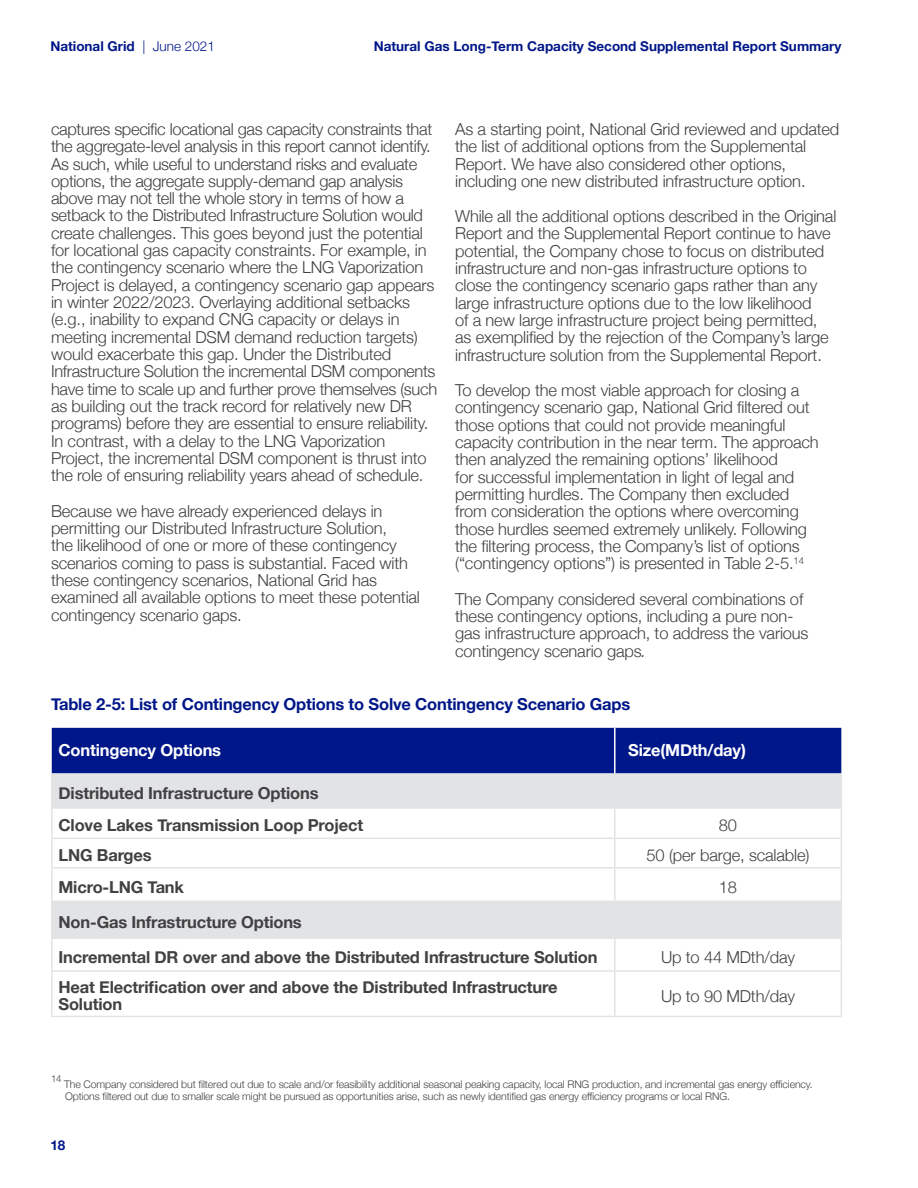
<style>
.page{position:relative;width:918px;height:1188px;background:#fff}
.page>*{position:absolute;margin:0;border:0;box-sizing:border-box;transform-origin:0 0}
.t1{font:300 16.5px/17.4px "Helvetica Neue";letter-spacing:-.01em;color:#414042}
.t2{font:700 16.5px/32.4px "Helvetica Neue";letter-spacing:-.01em;color:#414042}
.t3{font:700 16.5px "Helvetica Neue";letter-spacing:-.01em;color:#001789}
.t4{font:700 16.5px "Helvetica Neue";letter-spacing:-.01em;color:#fff}
.t5{font:700 13.5px "Helvetica Neue";color:#001789}
.t6{font:300 10.5px/12px "Helvetica Neue";letter-spacing:-.01em;color:#414042}
.t7{font:300 9.6px "Helvetica Neue";color:#414042}
.s1{font-weight:300}
.s2{font-style:italic}
</style>
<div class="page">
<div style="left:52px;top:728px;width:789px;height:45px;background:#001789"></div>
<svg style="left:53px;top:773px;width:788px;height:165px"></svg>
<hr style="left:51px;top:773px;width:2px;height:34px;background:#e2e3e4">
<hr style="left:614px;top:773px;width:2px;height:34px;background:#e2e3e4">
<hr style="left:841px;top:773px;width:1px;height:34px;background:#e2e3e4">
<hr style="left:51px;top:807px;width:564px;height:2px;background:#e2e3e4">
<hr style="left:51px;top:809px;width:2px;height:29px;background:#e2e3e4">
<hr style="left:615px;top:807px;width:227px;height:2px;background:#e2e3e4">
<hr style="left:614px;top:809px;width:2px;height:29px;background:#e2e3e4">
<hr style="left:51px;top:838px;width:564px;height:1px;background:#e2e3e4">
<hr style="left:51px;top:839px;width:2px;height:28px;background:#e2e3e4">
<hr style="left:615px;top:838px;width:227px;height:1px;background:#e2e3e4">
<hr style="left:614px;top:839px;width:2px;height:28px;background:#e2e3e4">
<svg style="left:841px;top:809px;width:1px;height:58px"></svg>
<hr style="left:51px;top:867px;width:564px;height:2px;background:#e2e3e4">
<hr style="left:51px;top:869px;width:2px;height:32px;background:#e2e3e4">
<hr style="left:615px;top:867px;width:227px;height:2px;background:#e2e3e4">
<hr style="left:614px;top:869px;width:2px;height:32px;background:#e2e3e4">
<hr style="left:841px;top:869px;width:1px;height:32px;background:#e2e3e4">
<hr style="left:51px;top:901px;width:564px;height:1px;background:#e2e3e4">
<hr style="left:51px;top:902px;width:2px;height:36px;background:#e2e3e4">
<hr style="left:615px;top:901px;width:227px;height:1px;background:#e2e3e4">
<hr style="left:614px;top:902px;width:2px;height:36px;background:#e2e3e4">
<hr style="left:841px;top:902px;width:1px;height:36px;background:#e2e3e4">
<hr style="left:51px;top:938px;width:564px;height:1px;background:#e2e3e4">
<hr style="left:51px;top:939px;width:2px;height:31px;background:#e2e3e4">
<hr style="left:615px;top:938px;width:227px;height:1px;background:#e2e3e4">
<hr style="left:614px;top:939px;width:2px;height:31px;background:#e2e3e4">
<hr style="left:841px;top:939px;width:1px;height:31px;background:#e2e3e4">
<hr style="left:51px;top:970px;width:564px;height:2px;background:#e2e3e4">
<hr style="left:51px;top:972px;width:2px;height:44px;background:#e2e3e4">
<hr style="left:615px;top:970px;width:227px;height:2px;background:#e2e3e4">
<hr style="left:614px;top:972px;width:2px;height:44px;background:#e2e3e4">
<hr style="left:841px;top:972px;width:1px;height:44px;background:#e2e3e4">
<hr style="left:51px;top:1016px;width:564px;height:1px;background:#e2e3e4">
<hr style="left:615px;top:1016px;width:227px;height:1px;background:#e2e3e4">
<hr style="left:614px;top:728px;width:2px;height:45px;background:#fff">
<p class="t5" style="left:50px;top:36px;width:166px">National Grid <span class="s1">| June 2021</span></p>
<p class="t5" style="left:374px;top:36px;width:469px">Natural Gas Long-Term Capacity Second Supplemental Report Summary</p>
<p class="t1" style="left:51px;top:119px;width:388px">captures specific locational gas capacity constraints that the aggregate-level analysis in this report cannot identify.<br>As such, while useful to understand risks and evaluate options, the aggregate supply-demand gap analysis above may not tell the whole story in terms of how a setback to the Distributed Infrastructure Solution would create challenges. This goes beyond just the potential for locational gas capacity constraints. For example, in the contingency scenario where the LNG Vaporization Project is delayed, a contingency scenario gap appears in winter 2022/2023. Overlaying additional setbacks (e.g., inability to expand CNG capacity or delays in meeting incremental DSM demand reduction targets) would exacerbate this gap. Under the Distributed Infrastructure Solution the incremental DSM components have time to scale up and further prove themselves (such as building out the track record for relatively new DR programs) before they are essential to ensure reliability.<br>In contrast, with a delay to the LNG Vaporization Project, the incremental DSM component is thrust into the role of ensuring reliability years ahead of schedule.</p>
<p class="t1" style="left:51px;top:501px;width:370px">Because we have already experienced delays in permitting our Distributed Infrastructure Solution,<br>the likelihood of one or more of these contingency scenarios coming to pass is substantial. Faced with these contingency scenarios, National Grid has examined all available options to meet these potential contingency scenario gaps.</p>
<p class="t1" style="left:455px;top:119px;width:386px">As a starting point, National Grid reviewed and updated the list of additional options from the Supplemental Report. We have also considered other options, including one new distributed infrastructure option.</p>
<p class="t1" style="left:455px;top:206px;width:383px">While all the additional options described in the Original Report and the Supplemental Report continue to have potential, the Company chose to focus on distributed infrastructure and non-gas infrastructure options to close the contingency scenario gaps rather than any large infrastructure options due to the low likelihood<br>of a new large infrastructure project being permitted, as exemplified by the rejection of the Company’s large infrastructure solution from the Supplemental Report.</p>
<p class="t1" style="left:455px;top:380px;width:365px">To develop the most viable approach for closing a contingency scenario gap, National Grid filtered out those options that could not provide meaningful capacity contribution in the near term. The approach then analyzed the remaining options’ likelihood<br>for successful implementation in light of legal and permitting hurdles. The Company then excluded from consideration the options where overcoming those hurdles seemed extremely unlikely. Following the filtering process, the Company’s list of options (“contingency options”) is presented in Table 2-5.<sup>14</sup></p>
<p class="t1" style="left:455px;top:589px;width:355px">The Company considered several combinations of these contingency options, including a pure non&shy;gas infrastructure approach, to address the various contingency scenario gaps<span class="s2">.</span></p>
<p class="t3" style="left:51px;top:691px;width:581px">Table 2-5: List of Contingency Options to Solve Contingency Scenario Gaps</p>
<p class="t4" style="left:59px;top:737px;width:164px">Contingency Options</p>
<p class="t4" style="left:628px;top:737px;width:119px">Size(MDth/day)</p>
<p class="t2" style="left:59px;top:777px;width:306px">Distributed Infrastructure Options<br>Clove Lakes Transmission Loop Project</p>
<p class="t1" style="left:719px;top:815px;width:20px">80</p>
<p class="t2" style="left:59px;top:839px;width:95px">LNG Barges</p>
<p class="t1" style="left:647px;top:845px;width:164px">50 (per barge, scalable)</p>
<p class="t2" style="left:59px;top:871px;width:127px">Micro-LNG Tank</p>
<p class="t1" style="left:719px;top:877px;width:20px">18</p>
<p class="t2" style="left:59px;top:905px;width:541px;line-height:35px">Non-Gas Infrastructure Options<br>Incremental DR over and above the Distributed Infrastructure Solution</p>
<p class="t1" style="left:661px;top:947px;width:136px">Up to 44 MDth/day</p>
<p class="t2" style="left:59px;top:979px;width:501px;line-height:17.4px">Heat Electrification over and above the Distributed Infrastructure<br>Solution</p>
<p class="t1" style="left:661px;top:986px;width:136px">Up to 90 MDth/day</p>
<p class="t7" style="left:51px;top:1071px;width:12px">14</p>
<p class="t6" style="left:64px;top:1077px;width:750px">The Company considered but filtered out due to scale and/or feasibility additional seasonal peaking capacity, local RNG production, and incremental gas energy efficiency.<br>Options filtered out due to smaller scale might be pursued as opportunities arise, such as newly identified gas energy efficiency programs or local RNG.</p>
<p class="t5" style="left:50px;top:1135px;width:17px">18</p>
</div>
